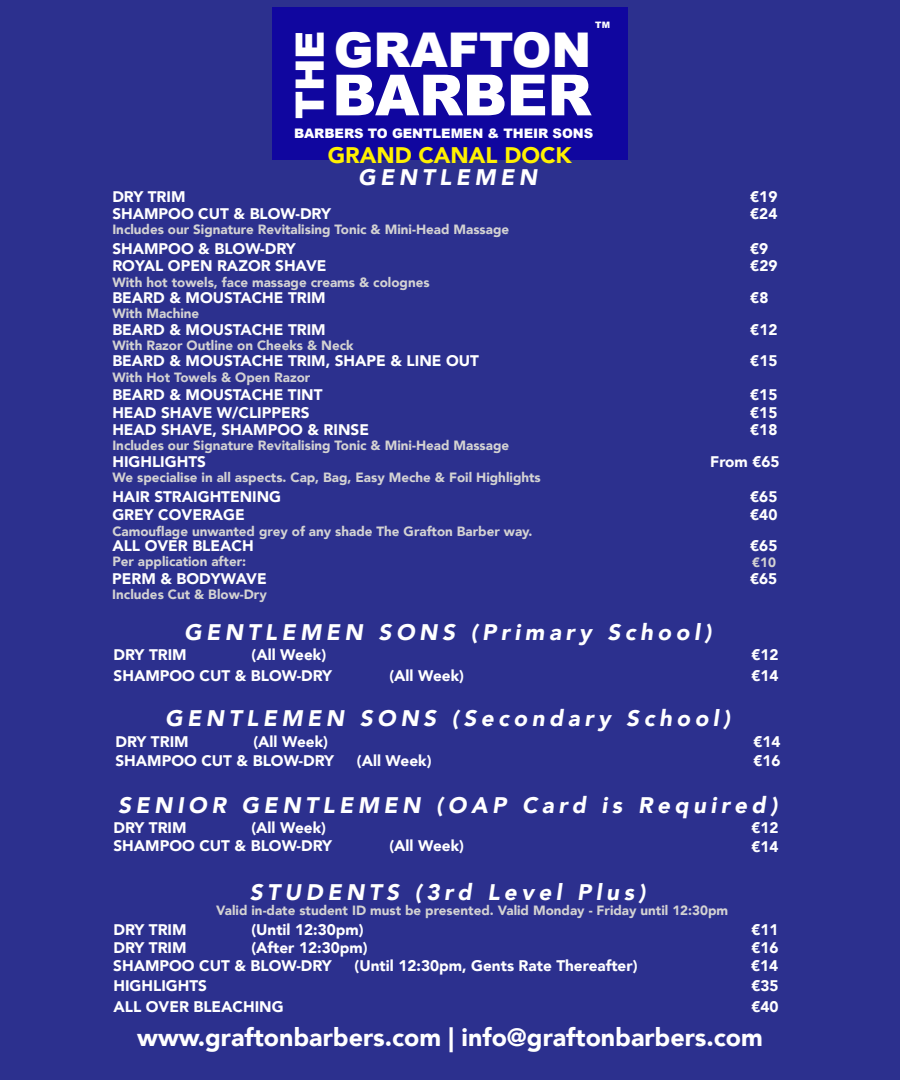
<style>
.page{position:relative;width:900px;height:1080px;background:#2c308e}
.page>*{position:absolute;margin:0;border:0;box-sizing:border-box;transform-origin:0 0}
.t1{font:900 56.75px "Arial";letter-spacing:-.005em;color:#fff}
.t2{font:900 47.88px "Arial";letter-spacing:-.005em;color:#fff}
.t3{font:900 39px "Arial";color:#fff}
.t4{font:900 25px "Avenir";color:#fff}
.t5{font:italic 900 22.5px "Avenir";letter-spacing:.2em;color:#fff}
.t6{font:900 22.5px "Avenir";color:#fff101}
.t7{font:900 15.38px "Avenir";color:#fff}
.t8{font:900 13.38px "Avenir";color:#d3d2d2}
.t9{font:900 13.12px "Arial";letter-spacing:-.005em;color:#fff}
.t10{font:900 8.88px "Arial";color:#fff}
</style>
<div class="page">
<div style="left:273px;top:8px;width:354px;height:152px;background:#10069f"></div>
<p class="t10" style="left:595px;top:18px;width:16px">TM</p>
<h3 class="t3" style="left:282px;top:119px;width:90px;rotate:-90deg">THE</h3>
<h2 class="t2" style="left:334px;top:15px;width:259px">GRAFTON</h2>
<h1 class="t1" style="left:332px;top:54px;width:261px">BARBER</h1>
<p class="t9" style="left:294px;top:123px;width:301px">BARBERS TO GENTLEMEN &amp; THEIR SONS</p>
<h3 class="t6" style="left:328px;top:136px;width:246px">GRAND CANAL DOCK</h3>
<h3 class="t5" style="left:358px;top:159px;width:180px">GENTLEMEN</h3>
<p class="t7" style="left:112px;top:183px;width:75px">DRY TRIM</p>
<p class="t7" style="left:750px;top:183px;width:29px">€19</p>
<p class="t7" style="left:112px;top:201px;width:220px">SHAMPOO CUT &amp; BLOW-DRY</p>
<p class="t7" style="left:750px;top:201px;width:29px">€24</p>
<p class="t8" style="left:112px;top:218px;width:398px">Includes our Signature Revitalising Tonic &amp; Mini-Head Massage</p>
<p class="t7" style="left:112px;top:235px;width:185px">SHAMPOO &amp; BLOW-DRY</p>
<p class="t7" style="left:750px;top:235px;width:20px">€9</p>
<p class="t7" style="left:112px;top:253px;width:216px">ROYAL OPEN RAZOR SHAVE</p>
<p class="t7" style="left:750px;top:253px;width:29px">€29</p>
<p class="t8" style="left:112px;top:270px;width:319px">With hot towels, face massage creams &amp; colognes</p>
<p class="t7" style="left:112px;top:284px;width:215px">BEARD &amp; MOUSTACHE TRIM</p>
<p class="t7" style="left:750px;top:284px;width:20px">€8</p>
<p class="t8" style="left:112px;top:302px;width:88px">With Machine</p>
<p class="t7" style="left:112px;top:316px;width:215px">BEARD &amp; MOUSTACHE TRIM</p>
<p class="t7" style="left:750px;top:316px;width:29px">€12</p>
<p class="t8" style="left:112px;top:334px;width:243px">With Razor Outline on Cheeks &amp; Neck</p>
<p class="t7" style="left:112px;top:348px;width:368px">BEARD &amp; MOUSTACHE TRIM, SHAPE &amp; LINE OUT</p>
<p class="t7" style="left:750px;top:348px;width:29px">€15</p>
<p class="t8" style="left:112px;top:366px;width:200px">With Hot Towels &amp; Open Razor</p>
<p class="t7" style="left:112px;top:381px;width:212px">BEARD &amp; MOUSTACHE TINT</p>
<p class="t7" style="left:750px;top:381px;width:29px">€15</p>
<p class="t7" style="left:112px;top:399px;width:199px">HEAD SHAVE W/CLIPPERS</p>
<p class="t7" style="left:750px;top:399px;width:29px">€15</p>
<p class="t7" style="left:112px;top:417px;width:258px">HEAD SHAVE, SHAMPOO &amp; RINSE</p>
<p class="t7" style="left:750px;top:417px;width:29px">€18</p>
<p class="t8" style="left:112px;top:434px;width:398px">Includes our Signature Revitalising Tonic &amp; Mini-Head Massage</p>
<p class="t7" style="left:112px;top:448px;width:95px">HIGHLIGHTS</p>
<p class="t7" style="left:710px;top:448px;width:71px">From €65</p>
<p class="t8" style="left:112px;top:466px;width:430px">We specialise in all aspects. Cap, Bag, Easy Meche &amp; Foil Highlights</p>
<p class="t7" style="left:112px;top:483px;width:170px">HAIR STRAIGHTENING</p>
<p class="t7" style="left:750px;top:483px;width:29px">€65</p>
<p class="t7" style="left:112px;top:502px;width:134px">GREY COVERAGE</p>
<p class="t7" style="left:750px;top:502px;width:29px">€40</p>
<p class="t8" style="left:112px;top:519px;width:422px">Camouflage unwanted grey of any shade The Grafton Barber way.</p>
<p class="t7" style="left:112px;top:532px;width:143px">ALL OVER BLEACH</p>
<p class="t7" style="left:750px;top:532px;width:29px">€65</p>
<p class="t8" style="left:112px;top:550px;width:135px">Per application after:</p>
<p class="t8" style="left:752px;top:551px;width:25px">€10</p>
<p class="t7" style="left:112px;top:565px;width:156px">PERM &amp; BODYWAVE</p>
<p class="t7" style="left:750px;top:565px;width:29px">€65</p>
<p class="t8" style="left:112px;top:583px;width:156px">Includes Cut &amp; Blow-Dry</p>
<h3 class="t5" style="left:184px;top:613px;width:529px">GENTLEMEN SONS (Primary School)</h3>
<p class="t7" style="left:114px;top:642px;width:75px">DRY TRIM</p>
<p class="t7" style="left:252px;top:642px;width:76px">(All Week)</p>
<p class="t7" style="left:751px;top:642px;width:29px">€12</p>
<p class="t7" style="left:114px;top:662px;width:220px">SHAMPOO CUT &amp; BLOW-DRY</p>
<p class="t7" style="left:389px;top:662px;width:76px">(All Week)</p>
<p class="t7" style="left:751px;top:662px;width:29px">€14</p>
<h3 class="t5" style="left:165px;top:700px;width:567px">GENTLEMEN SONS (Secondary School)</h3>
<p class="t7" style="left:116px;top:728px;width:75px">DRY TRIM</p>
<p class="t7" style="left:253px;top:728px;width:76px">(All Week)</p>
<p class="t7" style="left:753px;top:728px;width:29px">€14</p>
<p class="t7" style="left:116px;top:747px;width:220px">SHAMPOO CUT &amp; BLOW-DRY</p>
<p class="t7" style="left:357px;top:747px;width:76px">(All Week)</p>
<p class="t7" style="left:753px;top:747px;width:29px">€16</p>
<h3 class="t5" style="left:118px;top:787px;width:661px">SENIOR GENTLEMEN (OAP Card is Required)</h3>
<p class="t7" style="left:113px;top:815px;width:75px">DRY TRIM</p>
<p class="t7" style="left:251px;top:815px;width:76px">(All Week)</p>
<p class="t7" style="left:751px;top:815px;width:29px">€12</p>
<p class="t7" style="left:114px;top:832px;width:220px">SHAMPOO CUT &amp; BLOW-DRY</p>
<p class="t7" style="left:389px;top:832px;width:76px">(All Week)</p>
<p class="t7" style="left:751px;top:834px;width:29px">€14</p>
<h3 class="t5" style="left:250px;top:873px;width:397px">STUDENTS (3rd Level Plus)</h3>
<p class="t8" style="left:216px;top:898px;width:514px">Valid in-date student ID must be presented. Valid Monday - Friday until 12:30pm</p>
<p class="t7" style="left:113px;top:916px;width:75px">DRY TRIM</p>
<p class="t7" style="left:251px;top:916px;width:114px">(Until 12:30pm)</p>
<p class="t7" style="left:751px;top:916px;width:29px">€11</p>
<p class="t7" style="left:113px;top:934px;width:75px">DRY TRIM</p>
<p class="t7" style="left:251px;top:934px;width:118px">(After 12:30pm)</p>
<p class="t7" style="left:751px;top:934px;width:29px">€16</p>
<p class="t7" style="left:113px;top:953px;width:220px">SHAMPOO CUT &amp; BLOW-DRY</p>
<p class="t7" style="left:355px;top:953px;width:284px">(Until 12:30pm, Gents Rate Thereafter)</p>
<p class="t7" style="left:751px;top:953px;width:29px">€14</p>
<p class="t7" style="left:113px;top:973px;width:95px">HIGHLIGHTS</p>
<p class="t7" style="left:751px;top:973px;width:29px">€35</p>
<p class="t7" style="left:113px;top:993px;width:172px">ALL OVER BLEACHING</p>
<p class="t7" style="left:751px;top:993px;width:29px">€40</p>
<h3 class="t4" style="left:137px;top:1016px;width:627px">www.graftonbarbers.com | info@graftonbarbers.com</h3>
</div>
